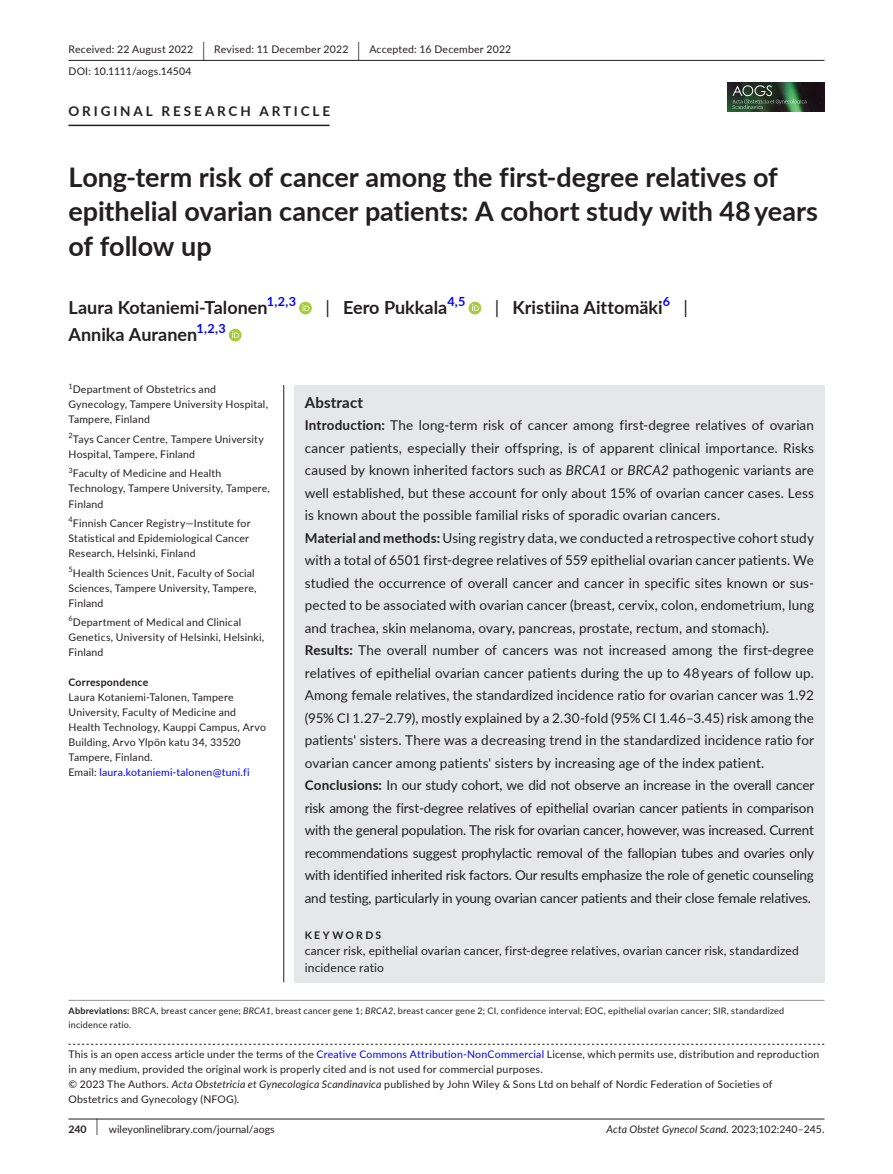
<style>
.page{position:relative;width:893px;height:1174px;background:#fff}
.page>*{position:absolute;margin:0;border:0;box-sizing:border-box;transform-origin:0 0}
.t1{font:700 27px/34.5px "Lato";color:#231f20}
.t2{font:700 18px "Lato";color:#231f20}
.t3{font:18px "Lato";color:#231f20}
.t4{font:700 15px "Lato";letter-spacing:.015em;color:#231f20}
.t5{font:13.5px/22.5px "Lato";letter-spacing:.005em;color:#231f20}
.t6{font:700 13.5px "Lato";letter-spacing:.215em;color:#231f20}
.t7{font:700 12.6px "Lato";color:#00f}
.t8{font:12px/16.5px "Lato";letter-spacing:.015em;color:#231f20}
.t9{font:10.5px/15px "Lato";letter-spacing:.02em;color:#231f20}
.t10{font:italic 10.5px "Lato";color:#231f20}
.t11{font:10.5px "Lato";color:#231f20}
.t12{font:700 10.5px "Lato";letter-spacing:.02em;color:#231f20}
.t13{font:700 10.5px "Lato";letter-spacing:.22em;color:#231f20}
.t14{font:9px/13.5px "Lato";letter-spacing:.025em;color:#231f20}
.t15{font:7.35px "Lato";color:#231f20}
.s1{font-size:19.65px}
.s2{font-weight:400}
.s3{color:#00f}
.s4{font-weight:700}
.s5{font-style:italic}
.s6{font-size:17.4px}
.s7{font-style:normal}
</style>
<div class="page">
<hr style="left:68px;top:1118px;width:756px;height:1px;background:#231f20">
<img style="left:728px;top:82px;width:96px;height:30px">
<svg style="left:732px;top:85px;width:75px;height:24px;background:#3e5843"></svg>
<hr style="left:68px;top:60px;width:756px;height:1px;background:#231f20">
<hr style="left:68px;top:125px;width:262px;height:1px;background:#231f20">
<svg style="left:299px;top:302px;width:13px;height:12px"></svg>
<svg style="left:303px;top:304px;width:6px;height:7px"></svg>
<div style="left:469px;top:302px;width:12px;height:12px;background:#a5cd39;border-radius:50%"></div>
<svg style="left:472px;top:304px;width:7px;height:7px"></svg>
<svg style="left:229px;top:329px;width:13px;height:12px"></svg>
<svg style="left:232px;top:331px;width:7px;height:7px"></svg>
<svg style="left:68px;top:1043px;width:756px;height:1px"></svg>
<hr style="left:68px;top:1000px;width:756px;height:1px;background:#939598">
<div style="left:294px;top:385px;width:530px;height:597px;background:#e6e7e9"></div>
<hr style="left:283px;top:385px;width:1px;height:597px;background:#231f20">
<p class="t9" style="left:68px;top:38px;width:444px;line-height:21.8px">Received: 22 August 2022 <span class="s1">|</span> Revised: 11 December 2022 <span class="s1">|</span> Accepted: 16 December 2022<br>DOI: 10.1111/aogs.14504</p>
<p class="t6" style="left:68px;top:101px;width:263px">ORIGINAL RESEARCH ARTICLE</p>
<h1 class="t1" style="left:68px;top:159px;width:751px">Long-term risk of cancer among the first-degree relatives of epithelial ovarian cancer patients: A cohort study with 48 years of follow up</h1>
<h2 class="t2" style="left:68px;top:295px;width:201px">Laura Kotaniemi-Talonen</h2>
<p class="t7" style="left:267px;top:292px;width:31px">1,2,3</p>
<h2 class="t2" style="left:325px;top:295px;width:123px"><span class="s2">|</span> Eero Pukkala</h2>
<p class="t7" style="left:447px;top:292px;width:20px">4,5</p>
<h2 class="t2" style="left:495px;top:295px;width:169px"><span class="s2">|</span> Kristiina Aittomäki</h2>
<p class="t7" style="left:663px;top:292px;width:9px">6</p>
<h2 class="t3" style="left:684px;top:295px;width:6px">|</h2>
<h2 class="t2" style="left:68px;top:322px;width:130px">Annika Auranen</h2>
<p class="t7" style="left:196px;top:319px;width:31px">1,2,3</p>
<p class="t15" style="left:68px;top:381px;width:6px">1</p>
<p class="t9" style="left:68px;top:382px;width:201px;text-indent:4px">Department of Obstetrics and<br>Gynecology, Tampere University Hospital,<br>Tampere, Finland</p>
<p class="t9" style="left:68px;top:431px;width:197px"><sup>2</sup>Tays Cancer Centre, Tampere University<br>Hospital, Tampere, Finland</p>
<p class="t9" style="left:68px;top:466px;width:203px"><sup>3</sup>Faculty of Medicine and Health<br>Technology, Tampere University, Tampere,<br>Finland</p>
<p class="t9" style="left:68px;top:515px;width:184px"><sup>4</sup>Finnish Cancer Registry—Institute for<br>Statistical and Epidemiological Cancer<br>Research, Helsinki, Finland</p>
<p class="t9" style="left:68px;top:565px;width:190px"><sup>5</sup>Health Sciences Unit, Faculty of Social<br>Sciences, Tampere University, Tampere,<br>Finland</p>
<p class="t9" style="left:68px;top:614px;width:197px"><sup>6</sup>Department of Medical and Clinical<br>Genetics, University of Helsinki, Helsinki,<br>Finland</p>
<p class="t12" style="left:68px;top:674px;width:81px">Correspondence</p>
<p class="t9" style="left:68px;top:689px;width:199px">Laura Kotaniemi-Talonen, Tampere University, Faculty of Medicine and Health Technology, Kauppi Campus, Arvo Building, Arvo Ylpön katu 34, 33520<br>Tampere, Finland.<br>Email: <span class="s3">laura.kotaniemi-talonen@tuni.fi</span></p>
<p class="t4" style="left:305px;top:391px;width:60px">Abstract</p>
<p class="t5" style="left:305px;top:413px;width:511px"><span class="s4">Introduction:</span> The long-term risk of cancer among first-degree relatives of ovarian cancer patients, especially their offspring, is of apparent clinical importance. Risks caused by known inherited factors such as <span class="s5">BRCA1</span> or <span class="s5">BRCA2</span> pathogenic variants are well established, but these account for only about 15% of ovarian cancer cases. Less is known about the possible familial risks of sporadic ovarian cancers.<br><span class="s4">Material and methods:</span> Using registry data, we conducted a retrospective cohort study with a total of 6501 first-degree relatives of 559 epithelial ovarian cancer patients. We studied the occurrence of overall cancer and cancer in specific sites known or sus&shy;pected to be associated with ovarian cancer (breast, cervix, colon, endometrium, lung and trachea, skin melanoma, ovary, pancreas, prostate, rectum, and stomach).<br><span class="s4">Results:</span> The overall number of cancers was not increased among the first-degree relatives of epithelial ovarian cancer patients during the up to 48 years of follow up.<br>Among female relatives, the standardized incidence ratio for ovarian cancer was 1.92 (95% CI 1.27–2.79), mostly explained by a 2.30-fold (95% CI 1.46–3.45) risk among the patients' sisters. There was a decreasing trend in the standardized incidence ratio for ovarian cancer among patients' sisters by increasing age of the index patient.<br><span class="s4">Conclusions:</span> In our study cohort, we did not observe an increase in the overall cancer risk among the first-degree relatives of epithelial ovarian cancer patients in comparison with the general population. The risk for ovarian cancer, however, was increased. Current recommendations suggest prophylactic removal of the fallopian tubes and ovaries only with identified inherited risk factors. Our results emphasize the role of genetic counseling and testing, particularly in young ovarian cancer patients and their close female relatives.</p>
<p class="t13" style="left:305px;top:927px;width:78px">KEYWORDS</p>
<p class="t8" style="left:305px;top:942px;width:495px">cancer risk, epithelial ovarian cancer, first-degree relatives, ovarian cancer risk, standardized incidence ratio</p>
<p class="t14" style="left:68px;top:1003px;width:717px"><span class="s4">Abbreviations:</span> BRCA, breast cancer gene; <span class="s5">BRCA1</span>, breast cancer gene 1; <span class="s5">BRCA2</span>, breast cancer gene 2; CI, confidence interval; EOC, epithelial ovarian cancer; SIR, standardized incidence ratio.</p>
<p class="t9" style="left:68px;top:1046px;width:752px">This is an open access article under the terms of the <span class="s3">Creative Commons Attribution-NonCommercial</span> License, which permits use, distribution and reproduction in any medium, provided the original work is properly cited and is not used for commercial purposes.<br>© 2023 The Authors. <span class="s5">Acta Obstetricia et Gynecologica Scandinavica</span> published by John Wiley &amp; Sons Ltd on behalf of Nordic Federation of Societies of Obstetrics and Gynecology (NFOG).</p>
<p class="t11" style="left:68px;top:1121px;width:208px"><span class="s4">240</span> <span class="s6">|</span> wileyonlinelibrary.com/journal/aogs</p>
<p class="t10" style="left:607px;top:1121px;width:219px">Acta Obstet Gynecol Scand. <span class="s7">2023;102:240–245.</span></p>
</div>
